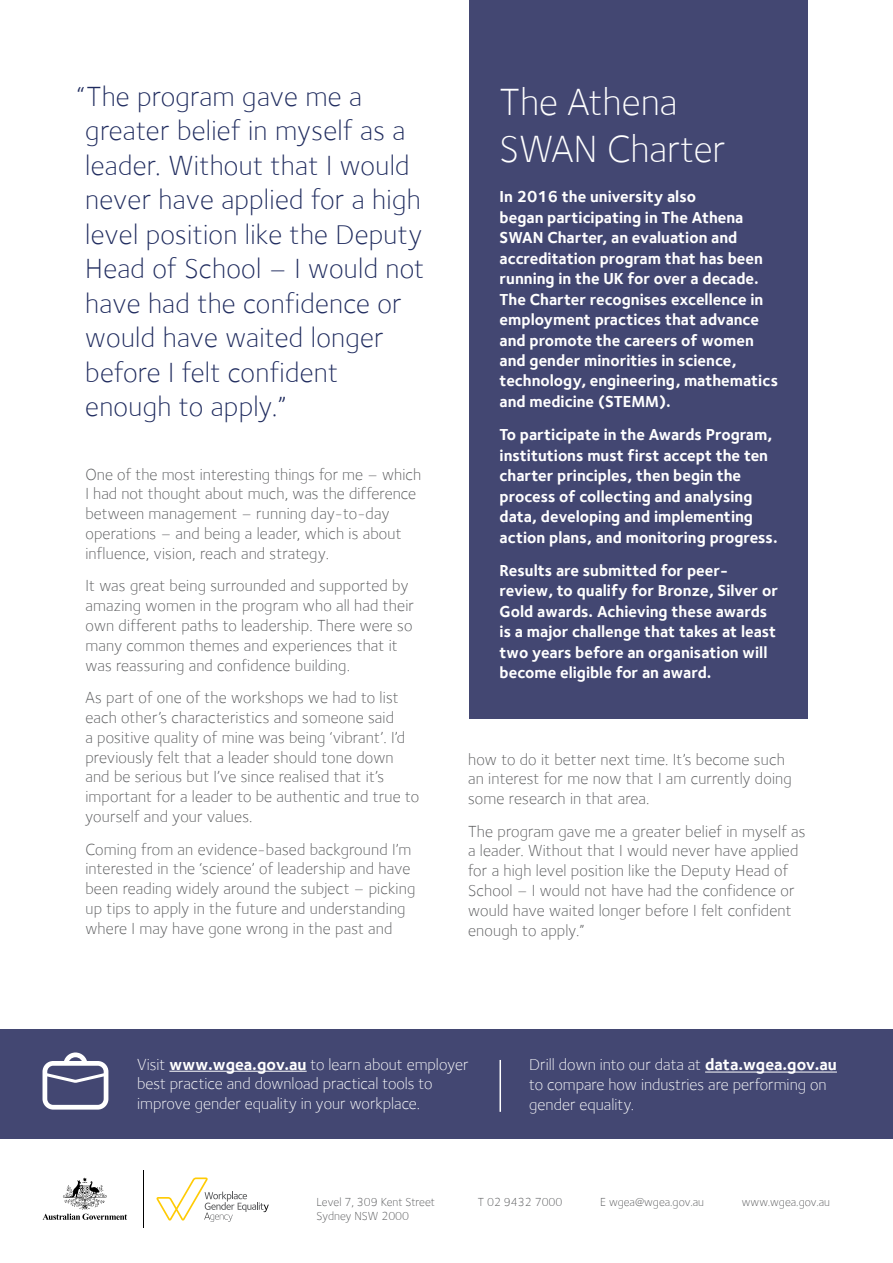
<style>
.page{position:relative;width:893px;height:1263px;background:#fff}
.page>*{position:absolute;margin:0;border:0;box-sizing:border-box;transform-origin:0 0}
.t1{font:300 39px/46.8px "Foundry Sterling";color:#fff}
.t2{font:300 28.5px/34.5px "Foundry Sterling";letter-spacing:.01em;color:#1f2b5e}
.t3{font:300 16.5px/19.8px "Foundry Sterling";letter-spacing:.01em;color:#58595b}
.t4{font:300 16.5px/19.8px "Foundry Sterling";color:#fff}
.t5{font:700 16.35px/20.4px "Foundry Sterling";color:#fff}
.t6{font:300 12px "Foundry Sterling";color:#58595b}
.s1{font-weight:700}
</style>
<div class="page">
<div style="left:470px;top:0;width:338px;height:718px;background:#434772"></div>
<svg style="left:156px;top:1177px;width:113px;height:45px"></svg>
<svg style="left:43px;top:1177px;width:84px;height:43px"></svg>
<hr style="left:143px;top:1170px;width:1px;height:57px;background:#000">
<div style="left:0;top:1029px;width:893px;height:109px;background:#434772"></div>
<hr style="left:705px;top:1071px;width:132px;height:1px;background:#fff">
<hr style="left:169px;top:1071px;width:138px;height:1px;background:#fff">
<svg style="left:43px;top:1052px;width:65px;height:57px"></svg>
<hr style="left:499px;top:1060px;width:2px;height:52px;background:#fff">
<p class="t2" style="left:77px;top:79px;width:349px">“The program gave me a greater belief in myself as a leader. Without that I would never have applied for a high level position like the Deputy<br>Head of School – I would not have had the confidence or would have waited longer before I felt confident<br>enough to apply.”</p>
<p class="t3" style="left:85px;top:464px;width:337px">One of the most interesting things for me – which I had not thought about much, was the difference between management – running day-to-day operations – and being a leader, which is about influence, vision, reach and strategy.</p>
<p class="t3" style="left:85px;top:576px;width:330px">It was great being surrounded and supported by amazing women in the program who all had their own different paths to leadership. There were so many common themes and experiences that it was reassuring and confidence building.</p>
<p class="t3" style="left:85px;top:688px;width:335px">As part of one of the workshops we had to list each other’s characteristics and someone said<br>a positive quality of mine was being ‘vibrant’. I’d previously felt that a leader should tone down and be serious but I’ve since realised that it’s important for a leader to be authentic and true to yourself and your values.</p>
<p class="t3" style="left:85px;top:839px;width:331px">Coming from an evidence-based background I’m interested in the ‘science’ of leadership and have been reading widely around the subject – picking up tips to apply in the future and understanding where I may have gone wrong in the past and</p>
<p class="t1" style="left:500px;top:78px;width:227px">The Athena<br>SWAN Charter</p>
<p class="t5" style="left:500px;top:186px;width:280px">In 2016 the university also<br>began participating in The Athena SWAN Charter, an evaluation and accreditation program that has been running in the UK for over a decade.<br>The Charter recognises excellence in employment practices that advance and promote the careers of women and gender minorities in science, technology, engineering, mathematics and medicine (STEMM).</p>
<p class="t5" style="left:500px;top:424px;width:279px">To participate in the Awards Program, institutions must first accept the ten charter principles, then begin the process of collecting and analysing data, developing and implementing action plans, and monitoring progress.</p>
<p class="t5" style="left:500px;top:560px;width:280px">Results are submitted for peer&shy;review, to qualify for Bronze, Silver or Gold awards. Achieving these awards is a major challenge that takes at least two years before an organisation will become eligible for an award.</p>
<p class="t3" style="left:468px;top:749px;width:325px">how to do it better next time. It’s become such an interest for me now that I am currently doing some research in that area.</p>
<p class="t3" style="left:468px;top:821px;width:339px">The program gave me a greater belief in myself as a leader. Without that I would never have applied for a high level position like the Deputy Head of School – I would not have had the confidence or would have waited longer before I felt confident enough to apply.”</p>
<p class="t4" style="left:137px;top:1054px;width:333px">Visit <span class="s1">www.wgea.gov.au</span> to learn about employer best practice and download practical tools to improve gender equality in your workplace.</p>
<p class="t4" style="left:529px;top:1055px;width:309px">Drill down into our data at <span class="s1">data.wgea.gov.au </span>to compare how industries are performing on gender equality.</p>
<p class="t6" style="left:317px;top:1195px;width:120px">Level 7, 309 Kent Street</p>
<p class="t6" style="left:317px;top:1209px;width:94px">Sydney NSW 2000</p>
<p class="t6" style="left:478px;top:1195px;width:86px">T 02 9432 7000</p>
<p class="t6" style="left:600px;top:1195px;width:105px">E wgea@wgea.gov.au</p>
<p class="t6" style="left:742px;top:1195px;width:90px">www.wgea.gov.au</p>
</div>
